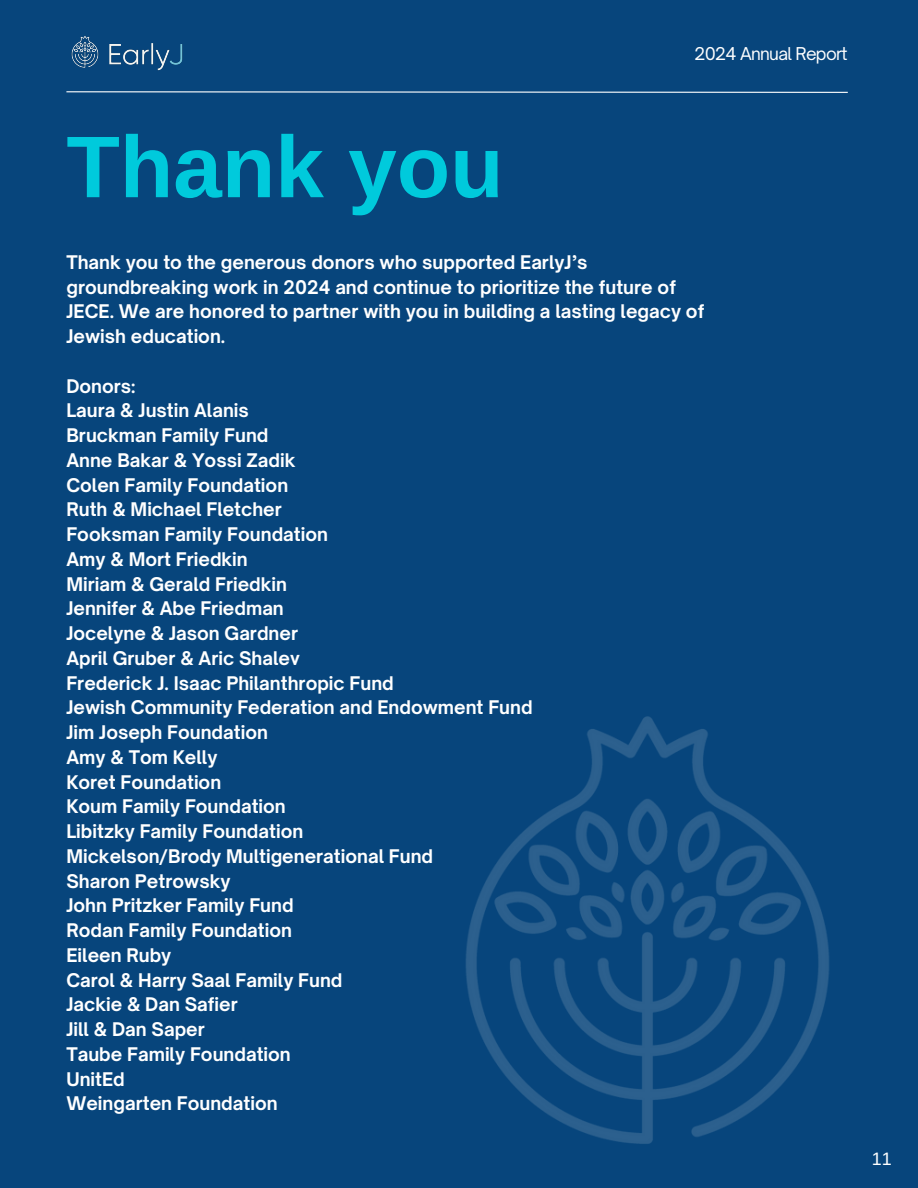
<style>
.page{position:relative;width:918px;height:1188px;background:#07457c}
.page>*{position:absolute;margin:0;border:0;box-sizing:border-box;transform-origin:0 0}
.t1{font:700 87.45px "Arimo";color:#00cadc}
.t2{font:700 18px/24.8px "Open Sauce One";color:#fff}
.t3{font:18px "Arimo";color:#fff}
.t4{font:16.95px "Open Sauce One";letter-spacing:-.04em;color:#fff}
</style>
<div class="page">
<img style="left:466px;top:716px;width:363px;height:428px">
<svg style="left:66px;top:91px;width:782px;height:2px;background:#92adc5"></svg>
<img style="left:71px;top:36px;width:112px;height:35px">
<h2 class="t4" style="left:695px;top:43px;width:155px">2024 Annual Report</h2>
<p class="t1" style="left:66px;top:118px;width:439px">Thank you</p>
<p class="t2" style="left:66px;top:250px;width:639px">Thank you to the generous donors who supported EarlyJ’s groundbreaking work in 2024 and continue to prioritize the future of JECE. We are honored to partner with you in building a lasting legacy of Jewish education.</p>
<p class="t2" style="left:66px;top:373px;width:468px">Donors:<br>Laura &amp; Justin Alanis<br>Bruckman Family Fund<br>Anne Bakar &amp; Yossi Zadik<br>Colen Family Foundation<br>Ruth &amp; Michael Fletcher<br>Fooksman Family Foundation<br>Amy &amp; Mort Friedkin<br>Miriam &amp; Gerald Friedkin<br>Jennifer &amp; Abe Friedman<br>Jocelyne &amp; Jason Gardner<br>April Gruber &amp; Aric Shalev<br>Frederick J. Isaac Philanthropic Fund<br>Jewish Community Federation and Endowment Fund<br>Jim Joseph Foundation<br>Amy &amp; Tom Kelly<br>Koret Foundation<br>Koum Family Foundation<br>Libitzky Family Foundation<br>Mickelson/Brody Multigenerational Fund<br>Sharon Petrowsky<br>John Pritzker Family Fund<br>Rodan Family Foundation<br>Eileen Ruby<br>Carol &amp; Harry Saal Family Fund<br>Jackie &amp; Dan Safier<br>Jill &amp; Dan Saper<br>Taube Family Foundation<br>UnitEd<br>Weingarten Foundation</p>
<h1 class="t3" style="left:872px;top:1148px;width:22px">11</h1>
</div>
